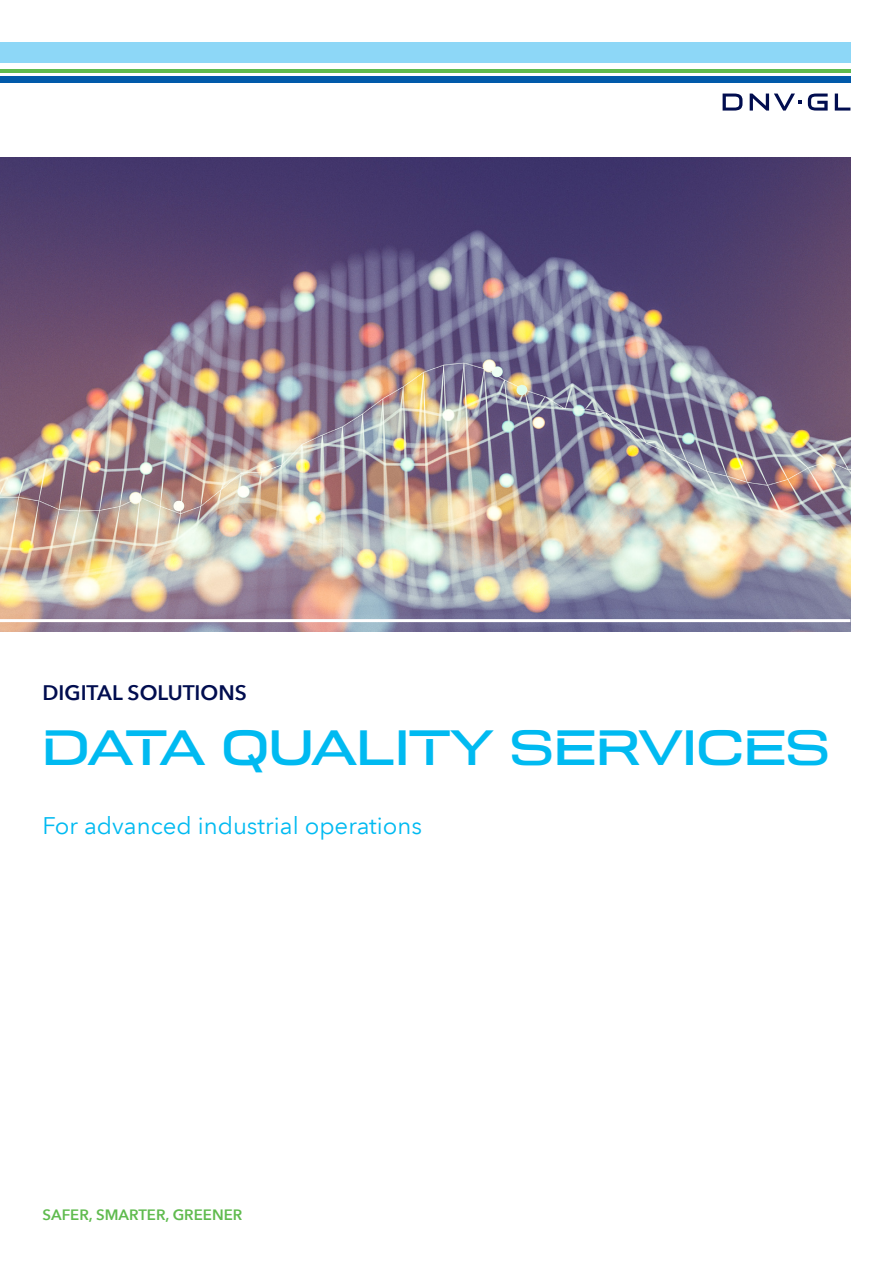
<style>
.page{position:relative;width:893px;height:1263px;background:#fff}
.page>*{position:absolute;margin:0;border:0;box-sizing:border-box;transform-origin:0 0}
.DNV_GL_Cover_heading{font:500 49.5px "Broader View";color:#00baf1}
.DNV_GL_Cover_heading-2{font:24px "Avenir Next LT Pro";color:#00baf1}
.DNV_GL_Cover_Busines{font:600 21px "Avenir Next LT Pro";color:#010d4f}
.t1{font:600 15px "Avenir Next LT Pro";color:#5fbb4e}
</style>
<div class="page">
<div style="left:0;top:43px;width:850px;height:20px;background:#8dd7f7"></div>
<hr style="left:0;top:70px;width:850px;height:3px;background:#5fbb4e">
<div style="left:0;top:77px;width:850px;height:6px;background:#015aaa"></div>
<svg style="left:835px;top:94px;width:15px;height:17px"></svg>
<svg style="left:808px;top:94px;width:20px;height:17px"></svg>
<svg style="left:723px;top:94px;width:19px;height:17px"></svg>
<svg style="left:750px;top:94px;width:51px;height:17px"></svg>
<img style="left:0;top:158px;width:850px;height:473px">
<hr style="left:0;top:619px;width:850px;height:3px;background:#fff">
<p class="DNV_GL_Cover_Busines" style="left:43px;top:680px;width:206px">DIGITAL SOLUTIONS</p>
<p class="DNV_GL_Cover_heading" style="left:43px;top:717px;width:789px">DATA QUALITY SERVICES</p>
<p class="DNV_GL_Cover_heading-2" style="left:43px;top:811px;width:381px">For advanced industrial operations</p>
<p class="t1" style="left:43px;top:1205px;width:201px">SAFER, SMARTER, GREENER</p>
</div>
